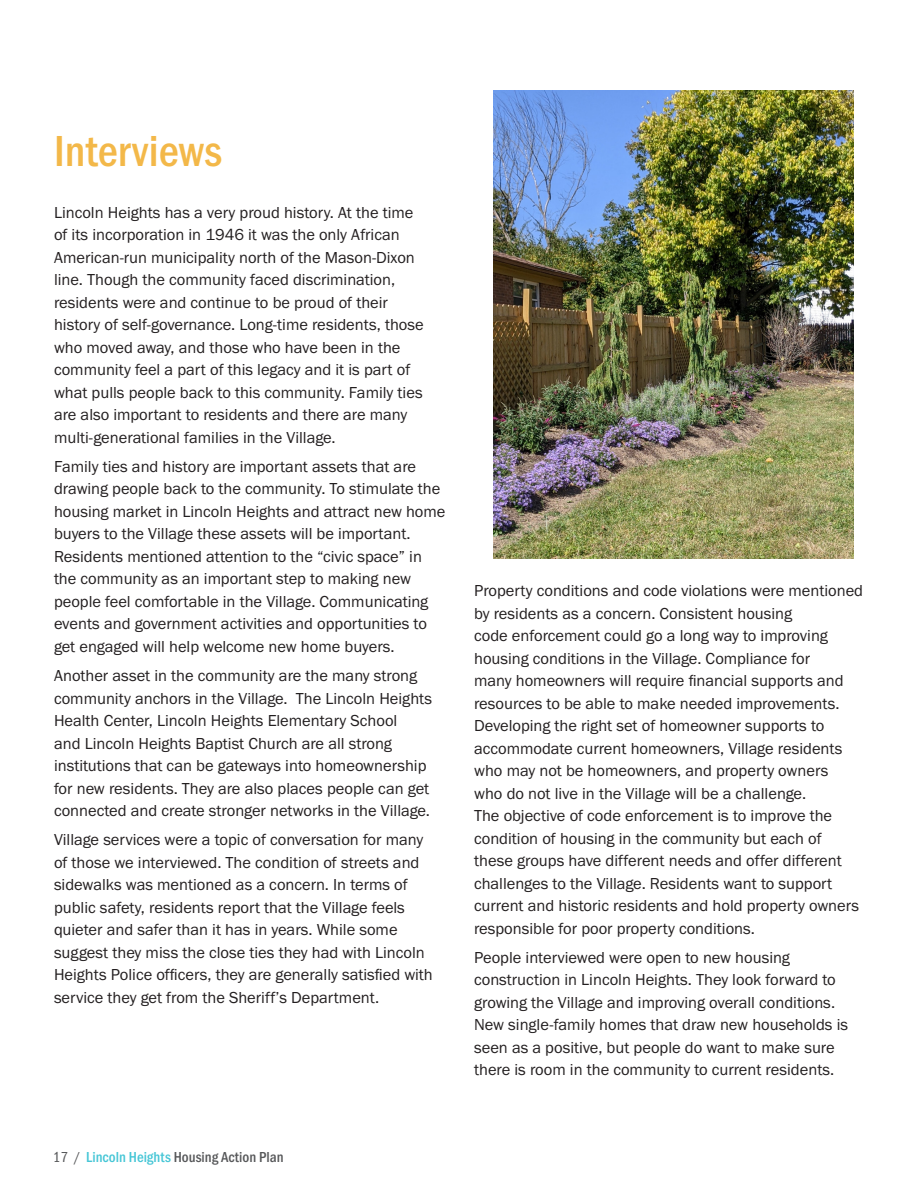
<style>
.page{position:relative;width:918px;height:1188px;background:#fff}
.page>*{position:absolute;margin:0;border:0;box-sizing:border-box;transform-origin:0 0}
.sub_secion_header{font:500 45px "Franklin Gothic URW Cond";color:#f3b849}
.body_text{font:16.5px/22.5px "Franklin Gothic URW Boo";color:#231f20}
.t1{font:500 15px "Franklin Gothic URW Cond";color:#57585a}
.s1{font-weight:400}
.s2{color:#46c6d6}
</style>
<div class="page">
<img style="left:494px;top:91px;width:360px;height:467px">
<p class="sub_secion_header" style="left:54px;top:119px;width:169px">Interviews</p>
<p class="body_text" style="left:54px;top:201px;width:371px">Lincoln Heights has a very proud history. At the time of its incorporation in 1946 it was the only African American-run municipality north of the Mason-Dixon line. Though the community faced discrimination, residents were and continue to be proud of their history of self-governance. Long-time residents, those who moved away, and those who have been in the community feel a part of this legacy and it is part of what pulls people back to this community. Family ties are also important to residents and there are many multi-generational families in the Village.</p>
<p class="body_text" style="left:54px;top:455px;width:393px">Family ties and history are important assets that are drawing people back to the community. To stimulate the housing market in Lincoln Heights and attract new home buyers to the Village these assets will be important.<br>Residents mentioned attention to the “civic space” in the community as an important step to making new people feel comfortable in the Village. Communicating events and government activities and opportunities to get engaged will help welcome new home buyers.</p>
<p class="body_text" style="left:54px;top:664px;width:380px">Another asset in the community are the many strong community anchors in the Village. The Lincoln Heights Health Center, Lincoln Heights Elementary School<br>and Lincoln Heights Baptist Church are all strong institutions that can be gateways into homeownership for new residents. They are also places people can get connected and create stronger networks in the Village.</p>
<p class="body_text" style="left:54px;top:828px;width:380px">Village services were a topic of conversation for many of those we interviewed. The condition of streets and sidewalks was mentioned as a concern. In terms of public safety, residents report that the Village feels quieter and safer than it has in years. While some suggest they miss the close ties they had with Lincoln Heights Police officers, they are generally satisfied with service they get from the Sheriff’s Department.</p>
<p class="body_text" style="left:474px;top:579px;width:391px">Property conditions and code violations were mentioned by residents as a concern. Consistent housing<br>code enforcement could go a long way to improving housing conditions in the Village. Compliance for<br>many homeowners will require financial supports and resources to be able to make needed improvements.<br>Developing the right set of homeowner supports to accommodate current homeowners, Village residents who may not be homeowners, and property owners<br>who do not live in the Village will be a challenge.<br>The objective of code enforcement is to improve the condition of housing in the community but each of these groups have different needs and offer different challenges to the Village. Residents want to support current and historic residents and hold property owners responsible for poor property conditions.</p>
<p class="body_text" style="left:474px;top:946px;width:376px">People interviewed were open to new housing construction in Lincoln Heights. They look forward to growing the Village and improving overall conditions.<br>New single-family homes that draw new households is seen as a positive, but people do want to make sure there is room in the community to current residents.</p>
<p class="t1" style="left:53px;top:1146px;width:232px"><span class="s1">17 /</span> <span class="s2">Lincoln Heights</span> Housing Action Plan</p>
</div>
